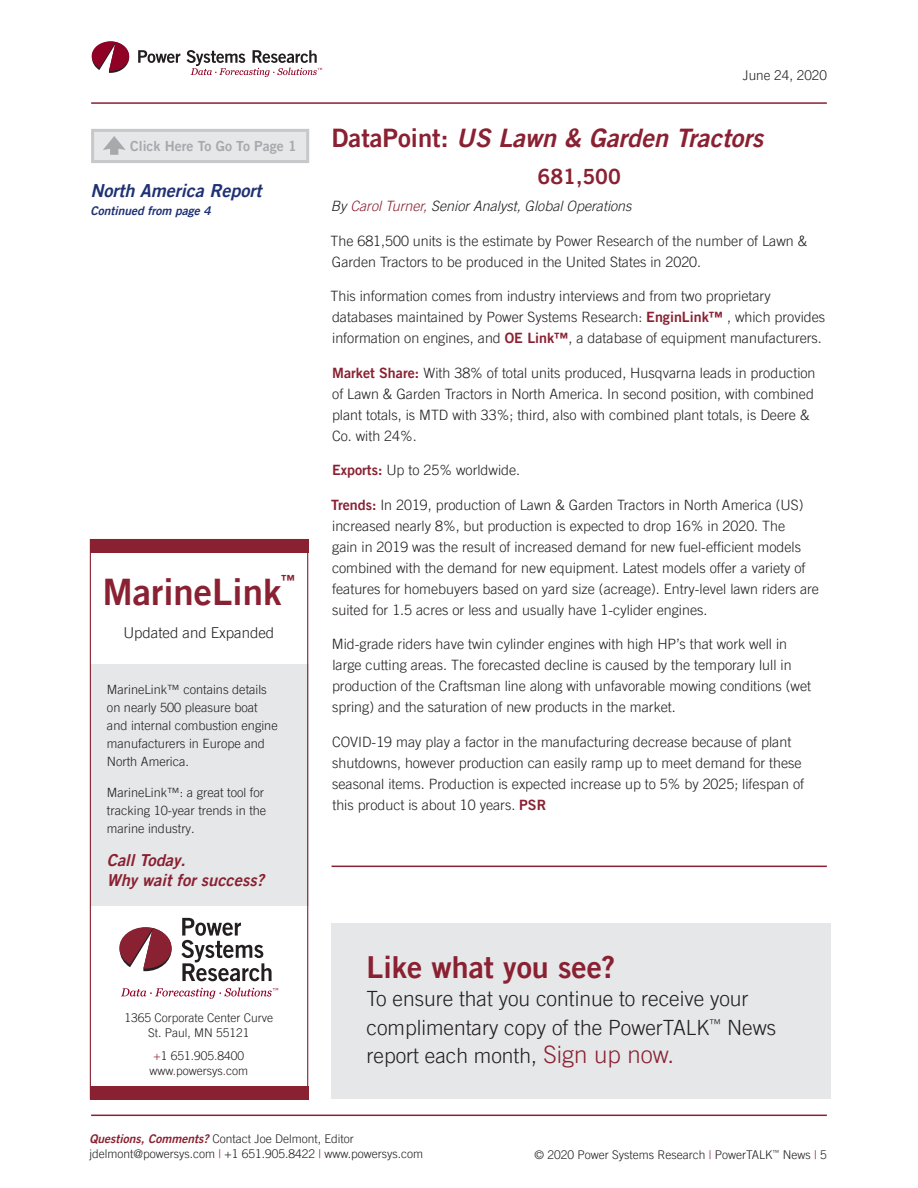
<style>
.page{position:relative;width:918px;height:1188px;background:#fff}
.page>*{position:absolute;margin:0;border:0;box-sizing:border-box;transform-origin:0 0}
.t1{font:36.6px "Trade Gothic LT Pro Bd 2";color:#8a2132}
.t2{font:30.45px "Trade Gothic LT Pro Bd 2";color:#8a2132}
.t3{font:25.5px "Trade Gothic LT Pro Bd 2 Obl";color:#8a2132}
.t4{font:300 21px/28.5px "Trade Gothic LT Pro";color:#231f20}
.t5{font:21px "Trade Gothic LT Pro Bd 2";color:#8a2132}
.t6{font:18px "Trade Gothic LT Pro Bd 2 Obl";color:#1e3173}
.t7{font:16.5px/19.5px "Trade Gothic LT Pro Bd 2 Obl";color:#8a2132}
.t8{font:300 15px "Trade Gothic LT Pro";color:#231f20}
.t9{font:300 14.25px/21px "Trade Gothic LT Pro";color:#231f20}
.t10{font:italic 300 14.25px "Trade Gothic LT Pro";color:#231f20}
.t11{font:13.95px "Trade Gothic LT Pro Bd 2";color:#a8a9ad}
.t12{font:13.95px "Trade Gothic LT Pro Bd 2";color:#8a2132}
.t13{font:300 13.5px "Trade Gothic LT Pro";color:#231f20}
.t14{font:300 12.75px/18px "Trade Gothic LT Pro";color:#231f20}
.t15{font:300 12px/15px "Trade Gothic LT Pro";color:#231f20;text-align:center}
.t16{font:12px "Trade Gothic LT Pro Bd 2 Obl";color:#1e3173}
.s1{font-family:"Trade Gothic LT Pro Bd 2"}
.s2{color:#8a2132}
.s3{font-family:"Trade Gothic LT Pro Bd 2";font-weight:400;color:#8a2132}
.s4{font-size:24px;color:#8a2132}
.s5{font-family:"Trade Gothic LT Pro Bd 2 Obl";font-weight:400;color:#8a2132}
</style>
<div class="page">
<hr style="left:91px;top:102px;width:736px;height:2px;background:#8a2132">
<hr style="left:91px;top:1115px;width:736px;height:1px;background:#8a2132">
<svg style="left:138px;top:50px;width:42px;height:13px"></svg>
<svg style="left:92px;top:41px;width:37px;height:32px"></svg>
<svg style="left:187px;top:50px;width:135px;height:27px"></svg>
<div style="left:91px;top:129px;width:218px;height:34px;background:#e6e7e9;border:3px solid #c7c8ca"></div>
<svg style="left:103px;top:136px;width:23px;height:19px"></svg>
<hr style="left:332px;top:866px;width:495px;height:1px;background:#8a2132">
<div style="left:90px;top:539px;width:218px;height:13px;background:#8a2132"></div>
<div style="left:90px;top:664px;width:218px;height:242px;background:#e6e7e9"></div>
<div style="left:90px;top:539px;width:218px;height:560px;border:1px solid #8a2132"></div>
<div style="left:90px;top:1086px;width:218px;height:13px;background:#8a2132"></div>
<svg style="left:181px;top:918px;width:91px;height:63px"></svg>
<svg style="left:119px;top:927px;width:53px;height:44px"></svg>
<svg style="left:121px;top:988px;width:157px;height:11px"></svg>
<div style="left:332px;top:923px;width:499px;height:176px;background:#e6e7e9"></div>
<p class="t13" style="left:743px;top:67px;width:86px">June 24, 2020</p>
<p class="t11" style="left:130px;top:137px;width:168px">Click Here To Go To Page 1</p>
<h3 class="t3" style="left:332px;top:122px;width:433px"><span class="s1">DataPoint:</span> US Lawn &amp; Garden Tractors</h3>
<h3 class="t5" style="left:538px;top:163px;width:85px">681,500</h3>
<p class="t10" style="left:331px;top:198px;width:302px">By <span class="s2">Carol Turner,</span> Senior Analyst, Global Operations</p>
<p class="t9" style="left:331px;top:230px;width:478px">The 681,500 units is the estimate by Power Research of the number of Lawn &amp;<br>Garden Tractors to be produced in the United States in 2020.</p>
<p class="t9" style="left:331px;top:286px;width:496px">This information comes from industry interviews and from two proprietary databases maintained by Power Systems Research: <span class="s3">EnginLink™</span> , which provides information on engines, and <span class="s3">OE Link™</span>, a database of equipment manufacturers.</p>
<p class="t9" style="left:332px;top:362px;width:485px"><span class="s3">Market Share:</span> With 38% of total units produced, Husqvarna leads in production of Lawn &amp; Garden Tractors in North America. In second position, with combined plant totals, is MTD with 33%; third, also with combined plant totals, is Deere &amp; Co. with 24%.</p>
<p class="t9" style="left:332px;top:460px;width:190px"><span class="s3">Exports:</span> Up to 25% worldwide.</p>
<p class="t9" style="left:331px;top:494px;width:489px"><span class="s3">Trends:</span> In 2019, production of Lawn &amp; Garden Tractors in North America (US) increased nearly 8%, but production is expected to drop 16% in 2020. The<br>gain in 2019 was the result of increased demand for new fuel-efficient models combined with the demand for new equipment. Latest models offer a variety of features for homebuyers based on yard size (acreage). Entry-level lawn riders are suited for 1.5 acres or less and usually have 1-cylider engines.</p>
<p class="t9" style="left:332px;top:634px;width:481px">Mid-grade riders have twin cylinder engines with high HP’s that work well in large cutting areas. The forecasted decline is caused by the temporary lull in production of the Craftsman line along with unfavorable mowing conditions (wet spring) and the saturation of new products in the market.</p>
<p class="t9" style="left:332px;top:731px;width:474px">COVID-19 may play a factor in the manufacturing decrease because of plant shutdowns, however production can easily ramp up to meet demand for these seasonal items. Production is expected increase up to 5% by 2025; lifespan of this product is about 10 years. <span class="s3">PSR</span></p>
<p class="t6" style="left:90px;top:179px;width:172px">North America Report</p>
<p class="t16" style="left:90px;top:203px;width:122px">Continued from page 4</p>
<p class="t12" style="left:281px;top:571px;width:15px">™</p>
<h1 class="t1" style="left:102px;top:569px;width:180px">MarineLink</h1>
<p class="t8" style="left:123px;top:624px;width:152px">Updated and Expanded</p>
<p class="t14" style="left:107px;top:680px;width:172px">MarineLink™ contains details on nearly 500 pleasure boat and internal combustion engine manufacturers in Europe and<br>North America.</p>
<p class="t14" style="left:107px;top:784px;width:161px">MarineLink™: a great tool for tracking 10‑year trends in the marine industry.</p>
<p class="t7" style="left:107px;top:851px;width:159px">Call Today.<br>Why wait for success?</p>
<p class="t15" style="left:125px;top:1010px;width:150px">1365 Corporate Center Curve<br>St. Paul, MN 55121</p>
<p class="t15" style="left:150px;top:1048px;width:100px"><span class="s2">+</span>1 651<span class="s2">.</span>905<span class="s2">.</span>8400 www<span class="s2">.</span>powersys<span class="s2">.</span>com</p>
<h2 class="t2" style="left:367px;top:948px;width:250px">Like what you see?</h2>
<h3 class="t4" style="left:367px;top:985px;width:411px">To ensure that you continue to receive your complimentary copy of the PowerTALK<sup>™</sup> News report each month, <span class="s4">Sign up now.</span></h3>
<p class="t15" style="left:90px;top:1131px;width:335px;text-align:left"><span class="s5">Questions, Comments?</span> Contact Joe Delmont, Editor jdelmont@powersys.com <span class="s2">|</span> +1 651.905.8422 <span class="s2">|</span> www.powersys.com</p>
<p class="t15" style="left:535px;top:1147px;width:294px">© 2020 Power Systems Research <span class="s2">|</span> PowerTALK<sup>™</sup> News <span class="s2">|</span> 5</p>
</div>
